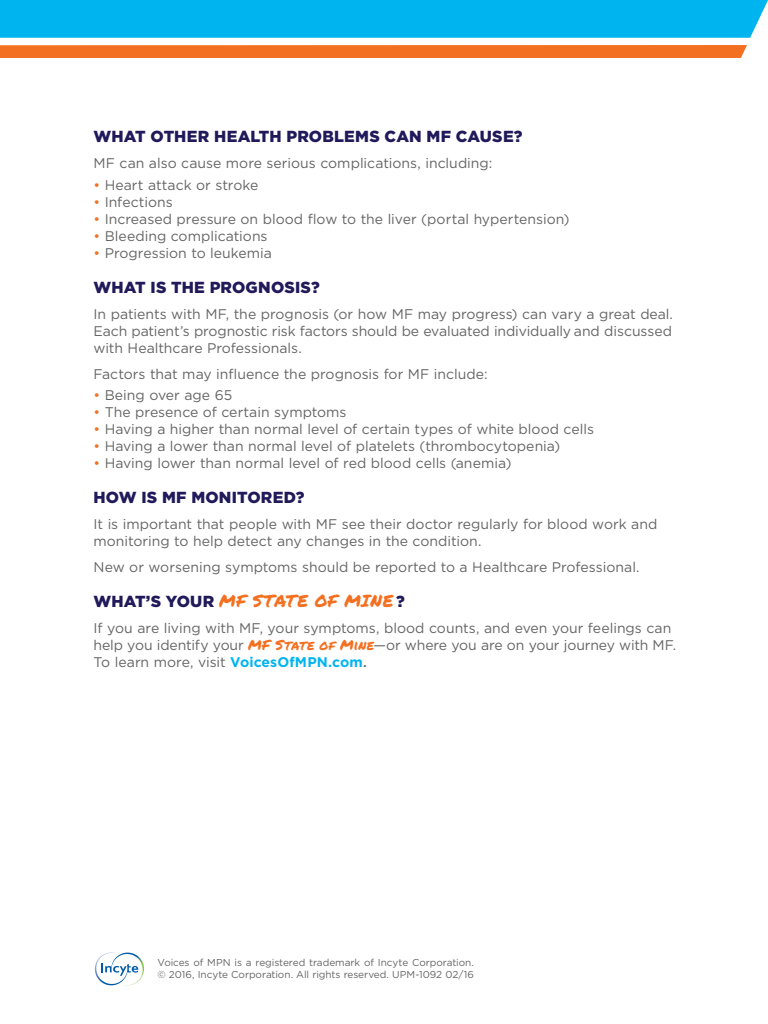
<style>
.page{position:relative;width:768px;height:1024px;background:#fff}
.page>*{position:absolute;margin:0;border:0;box-sizing:border-box;transform-origin:0 0}
.t1{font:17px "Tdyqtc Permanent Marker";letter-spacing:.03em;color:#f37021}
.t2{font:900 16px "Vfpbdr Gotham";letter-spacing:.01em;color:#201a5b}
.t3{font:14px/17px "Pqjkrp Gotham";color:#656565}
.t4{font:10px "Pqjkrp Gotham";letter-spacing:-.005em;color:#656565}
.s1{color:#f37021}
.s2{font-family:"Vfpbdr Gotham";font-weight:900;font-size:16px;color:#201a5b}
.s3{font-family:"Tdyqtc Permanent Marker";color:#f37021}
.s4{font-family:"Hrfmct Gotham";font-weight:700;color:#00b4f0}
.s5{font-family:"Nmkygb Gotham";font-weight:500}
</style>
<div class="page">
<div style="left:0;top:0;width:768px;height:38px;background:#00b4f0"></div>
<svg style="left:0;top:45px;width:747px;height:13px;background:#f37224"></svg>
<svg style="left:95px;top:952px;width:49px;height:34px"></svg>
<p class="t2" style="left:94px;top:127px;width:431px">WHAT OTHER HEALTH PROBLEMS CAN MF CAUSE?</p>
<p class="t3" style="left:94px;top:154px;width:400px">MF can also cause more serious complications, including:</p>
<p class="t3" style="left:94px;top:176px;width:166px"><span class="s1">•</span> Heart attack or stroke</p>
<p class="t3" style="left:94px;top:193px;width:81px"><span class="s1">•</span> Infections</p>
<p class="t3" style="left:94px;top:210px;width:478px"><span class="s1">•</span> Increased pressure on blood flow to the liver (portal hypertension)</p>
<p class="t3" style="left:94px;top:227px;width:176px"><span class="s1">•</span> Bleeding complications</p>
<p class="t3" style="left:94px;top:244px;width:180px"><span class="s1">•</span> Progression to leukemia</p>
<p class="t2" style="left:94px;top:278px;width:228px">WHAT IS THE PROGNOSIS?</p>
<p class="t3" style="left:94px;top:305px;width:581px;text-align:justify">In patients with MF, the prognosis (or how MF may progress) can vary a great deal.<br>Each patient’s prognostic risk factors should be evaluated individually and discussed with Healthcare Professionals.</p>
<p class="t3" style="left:94px;top:365px;width:396px">Factors that may influence the prognosis for MF include:</p>
<p class="t3" style="left:94px;top:386px;width:140px"><span class="s1">•</span> Being over age 65</p>
<p class="t3" style="left:94px;top:403px;width:255px"><span class="s1">•</span> The presence of certain symptoms</p>
<p class="t3" style="left:94px;top:420px;width:502px"><span class="s1">•</span> Having a higher than normal level of certain types of white blood cells</p>
<p class="t3" style="left:94px;top:437px;width:468px"><span class="s1">•</span> Having a lower than normal level of platelets (thrombocytopenia)</p>
<p class="t3" style="left:94px;top:454px;width:419px"><span class="s1">•</span> Having lower than normal level of red blood cells (anemia)</p>
<p class="t2" style="left:94px;top:488px;width:212px">HOW IS MF MONITORED?</p>
<p class="t3" style="left:94px;top:515px;width:565px">It is important that people with MF see their doctor regularly for blood work and monitoring to help detect any changes in the condition.</p>
<p class="t3" style="left:94px;top:558px;width:548px">New or worsening symptoms should be reported to a Healthcare Professional.</p>
<p class="t1" style="left:94px;top:588px;width:313px"><span class="s2">WHAT’S YOUR</span> MF STATE OF MINE <span class="s2">?</span></p>
<p class="t3" style="left:94px;top:619px;width:584px">If you are living with MF, your symptoms, blood counts, and even your feelings can help you identify your <span class="s3">MF State of Mine</span>—or where you are on your journey with MF.<br>To learn more, visit <span class="s4">VoicesOfMPN.com</span><span class="s5">.</span></p>
<p class="t4" style="left:158px;top:957px;width:318px">Voices of MPN is a registered trademark of Incyte Corporation.</p>
<p class="t4" style="left:158px;top:969px;width:318px">© 2016, Incyte Corporation. All rights reserved. UPM-1092 02/16</p>
</div>
